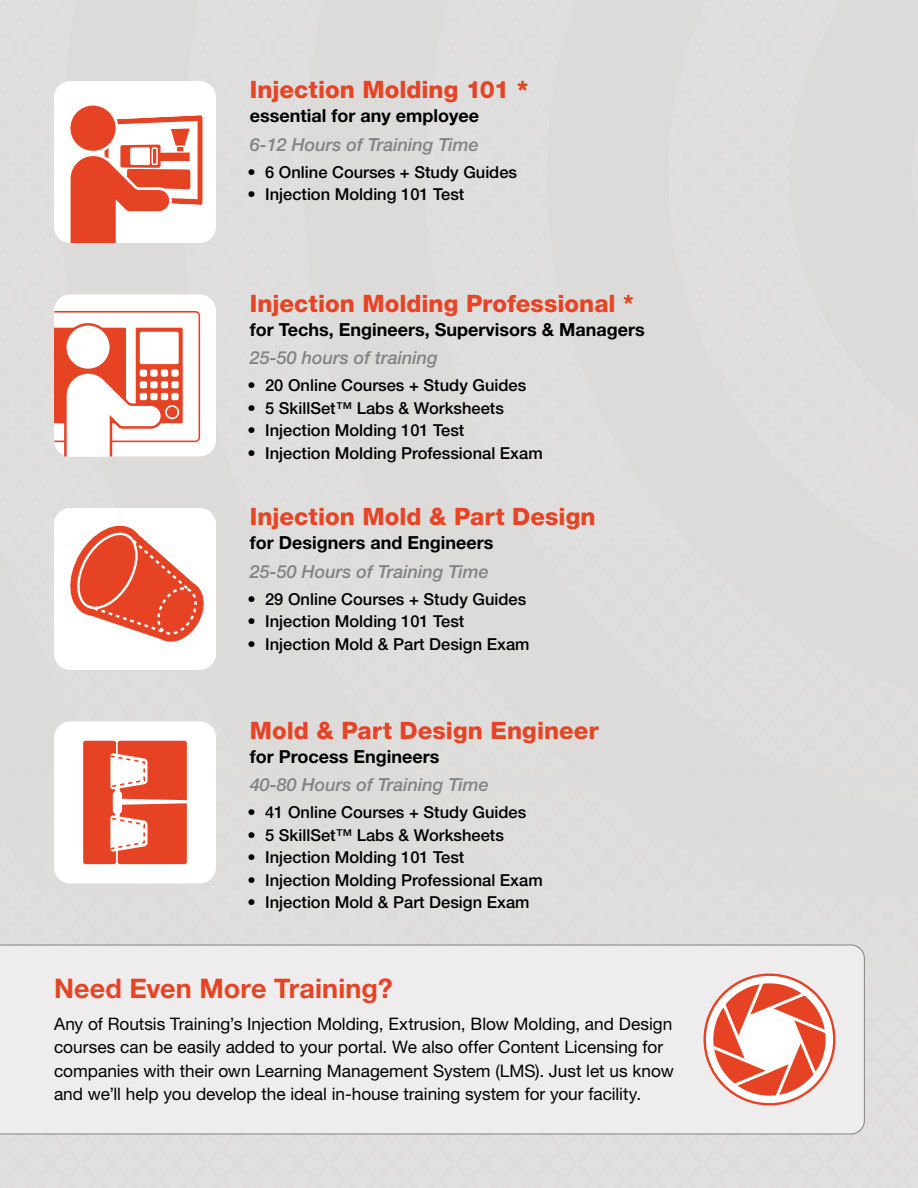
<style>
.page{position:relative;width:918px;height:1188px;background:#dedddc}
.page>*{position:absolute;margin:0;border:0;box-sizing:border-box;transform-origin:0 0}
.t1{font:700 27px "Helvetica Neue LT Std";letter-spacing:.005em;color:#e64425}
.t2{font:800 24px "Helvetica Neue LT Std";color:#e64425}
.t3{font:700 18px "Helvetica Neue LT Std";color:#000}
.t4{font:italic 500 18px "Helvetica Neue LT Std";color:#838383}
.t5{font:17.25px/23.2px "Helvetica Neue LT Std";color:#000}
.t6{font:500 16.5px "Helvetica Neue LT Std";color:#000}
.s1{font-weight:900}
</style>
<div class="page">
<div style="left:0;top:944px;width:865px;height:191px;background:#eeecec"></div>
<div style="left:54px;top:81px;width:162px;height:162px;background:#fff;border-radius:16px"></div>
<svg style="left:69px;top:104px;width:48px;height:48px"></svg>
<div style="left:68px;top:103px;width:50px;height:50px;border:3px solid #fff;border-radius:50%"></div>
<svg style="left:67px;top:115px;width:136px;height:128px"></svg>
<div style="left:54px;top:508px;width:162px;height:162px;background:#fff;border-radius:16px"></div>
<svg style="left:70px;top:525px;width:134px;height:117px"></svg>
<div style="left:54px;top:721px;width:162px;height:162px;background:#fff;border-radius:16px"></div>
<div style="left:82px;top:740px;width:35px;height:125px;background:#e64325;border-radius:3px"></div>
<div style="left:82px;top:739px;width:36px;height:127px;border:2px solid #fff;border-radius:3px"></div>
<div style="left:117px;top:740px;width:71px;height:125px;background:#e64325;border-radius:3px"></div>
<div style="left:116px;top:739px;width:72px;height:127px;border:2px solid #fff;border-radius:3px"></div>
<svg style="left:110px;top:753px;width:78px;height:99px"></svg>
<div style="left:54px;top:294px;width:162px;height:162px;background:#fff;border-radius:16px"></div>
<svg style="left:54px;top:310px;width:147px;height:146px"></svg>
<div style="left:166px;top:406px;width:12px;height:12px;background:#e64325;border-radius:50%"></div>
<div style="left:165px;top:405px;width:14px;height:14px;border:2px solid #fff;border-radius:50%"></div>
<svg style="left:695px;top:965px;width:146px;height:149px"></svg>
<h2 class="t2" style="left:250px;top:75px;width:280px">Injection Molding 101 <span class="s1">*</span></h2>
<p class="t3" style="left:250px;top:105px;width:231px">essential for any employee</p>
<p class="t4" style="left:250px;top:134px;width:230px">6-12 Hours of Training Time</p>
<p class="t6" style="left:248px;top:162px;width:271px">• 6 Online Courses + Study Guides</p>
<p class="t6" style="left:248px;top:184px;width:218px">• Injection Molding 101 Test</p>
<h2 class="t2" style="left:250px;top:289px;width:386px">Injection Molding Professional *</h2>
<p class="t3" style="left:250px;top:318px;width:397px">for Techs, Engineers, Supervisors &amp; Managers</p>
<p class="t4" style="left:250px;top:347px;width:190px">25-50 hours of training</p>
<p class="t6" style="left:248px;top:375px;width:280px">• 20 Online Courses + Study Guides</p>
<p class="t6" style="left:248px;top:398px;width:258px">• 5 SkillSet™ Labs &amp; Worksheets</p>
<p class="t6" style="left:248px;top:420px;width:218px">• Injection Molding 101 Test</p>
<p class="t6" style="left:248px;top:443px;width:297px">• Injection Molding Professional Exam</p>
<h2 class="t2" style="left:250px;top:502px;width:347px">Injection Mold &amp; Part Design</h2>
<p class="t3" style="left:250px;top:532px;width:245px">for Designers and Engineers</p>
<p class="t4" style="left:250px;top:561px;width:240px">25-50 Hours of Training Time</p>
<p class="t6" style="left:248px;top:589px;width:280px">• 29 Online Courses + Study Guides</p>
<p class="t6" style="left:248px;top:611px;width:218px">• Injection Molding 101 Test</p>
<p class="t6" style="left:248px;top:634px;width:284px">• Injection Mold &amp; Part Design Exam</p>
<h2 class="t2" style="left:250px;top:716px;width:350px">Mold &amp; Part Design Engineer</h2>
<p class="t3" style="left:250px;top:745px;width:191px">for Process Engineers</p>
<p class="t4" style="left:250px;top:774px;width:240px">40-80 Hours of Training Time</p>
<p class="t6" style="left:248px;top:802px;width:280px">• 41 Online Courses + Study Guides</p>
<p class="t6" style="left:248px;top:825px;width:258px">• 5 SkillSet™ Labs &amp; Worksheets</p>
<p class="t6" style="left:248px;top:847px;width:218px">• Injection Molding 101 Test</p>
<p class="t6" style="left:248px;top:870px;width:297px">• Injection Molding Professional Exam</p>
<p class="t6" style="left:248px;top:892px;width:284px">• Injection Mold &amp; Part Design Exam</p>
<h1 class="t1" style="left:54px;top:971px;width:340px">Need Even More Training?</h1>
<p class="t5" style="left:54px;top:1012px;width:621px">Any of Routsis Training’s Injection Molding, Extrusion, Blow Molding, and Design courses can be easily added to your portal. We also offer Content Licensing for companies with their own Learning Management System (LMS). Just let us know and we’ll help you develop the ideal in-house training system for your facility.</p>
</div>
